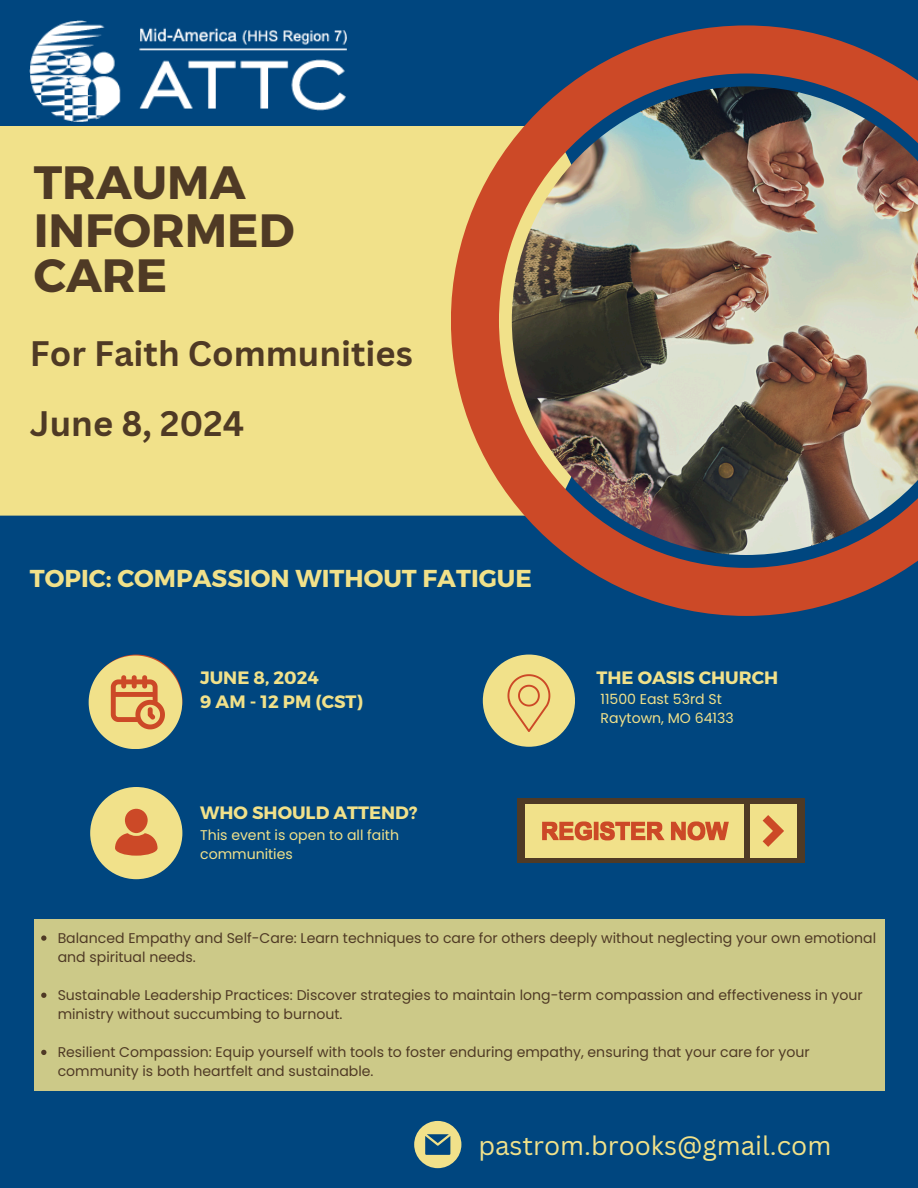
<style>
.page{position:relative;width:918px;height:1188px;background:#00467f}
.page>*{position:absolute;margin:0;border:0;box-sizing:border-box;transform-origin:0 0}
.t1{font:700 46.65px "Montserrat";color:#4f3a25}
.t2{font:700 34.5px "Canva Sans";color:#4f3a25}
.t3{font:26.1px "Canva Sans";color:#f1e18a}
.t4{font:700 24.45px "Montserrat";color:#f1e18a}
.t5{font:700 17.85px "Montserrat";color:#f1e18a}
.t6{font:14.1px/19px "Poppins";color:#4f3a25}
.t7{font:14.1px/19.2px "Poppins";color:#f1e18a}
</style>
<div class="page">
<div style="left:0;top:126px;width:451px;height:390px;background:#f1e18a"></div>
<img style="left:451px;top:25px;width:467px;height:591px">
<svg style="left:89px;top:656px;width:93px;height:93px"></svg>
<div style="left:90px;top:787px;width:92px;height:92px;background:#f1e18a;border-radius:50%"></div>
<div style="left:483px;top:655px;width:92px;height:92px;background:#f1e18a;border-radius:50%"></div>
<div style="left:34px;top:919px;width:850px;height:172px;background:#ccc988"></div>
<svg style="left:414px;top:1121px;width:47px;height:47px"></svg>
<svg style="left:507px;top:674px;width:43px;height:58px"></svg>
<div style="left:125px;top:809px;width:23px;height:24px;background:#cc4927;border-radius:50%"></div>
<svg style="left:115px;top:833px;width:43px;height:23px"></svg>
<div style="left:518px;top:799px;width:287px;height:64px;background:#4f3a25"></div>
<div style="left:526px;top:804px;width:218px;height:54px;background:#f1e18a"></div>
<div style="left:750px;top:804px;width:47px;height:54px;background:#f1e18a"></div>
<svg style="left:763px;top:815px;width:21px;height:32px"></svg>
<svg style="left:542px;top:821px;width:187px;height:19px"></svg>
<img style="left:30px;top:21px;width:316px;height:101px">
<svg style="left:41px;top:935px;width:5px;height:6px"></svg>
<svg style="left:41px;top:993px;width:5px;height:5px"></svg>
<svg style="left:41px;top:1050px;width:5px;height:5px"></svg>
<h1 class="t1" style="left:34px;top:153px;width:213px">TRAUMA</h1>
<h1 class="t1" style="left:34px;top:200px;width:262px">INFORMED</h1>
<h1 class="t1" style="left:34px;top:245px;width:135px">CARE</h1>
<h5 class="t2" style="left:30px;top:329px;width:384px">For Faith Communities</h5>
<p class="t2" style="left:30px;top:400px;width:216px">June 8, 2024</p>
<p class="t4" style="left:30px;top:563px;width:503px">TOPIC: COMPASSION WITHOUT FATIGUE</p>
<h2 class="t5" style="left:200px;top:666px;width:120px">JUNE 8, 2024</h2>
<p class="t5" style="left:200px;top:690px;width:164px">9 AM - 12 PM (CST)</p>
<h2 class="t5" style="left:200px;top:801px;width:219px">WHO SHOULD ATTEND?</h2>
<h3 class="t7" style="left:200px;top:825px;width:200px">This event is open to all faith communities</h3>
<p class="t5" style="left:597px;top:666px;width:183px">THE OASIS CHURCH</p>
<h5 class="t7" style="left:601px;top:690px;width:123px">11500 East 53rd St</h5>
<h5 class="t7" style="left:601px;top:709px;width:135px">Raytown, MO 64133</h5>
<p class="t6" style="left:58px;top:928px;width:820px">Balanced Empathy and Self-Care: Learn techniques to care for others deeply without neglecting your own emotional and spiritual needs.</p>
<h5 class="t6" style="left:58px;top:986px;width:806px">Sustainable Leadership Practices: Discover strategies to maintain long-term compassion and effectiveness in your ministry without succumbing to burnout.</h5>
<p class="t6" style="left:58px;top:1043px;width:754px">Resilient Compassion: Equip yourself with tools to foster enduring empathy, ensuring that your care for your community is both heartfelt and sustainable.</p>
<p class="t3" style="left:478px;top:1127px;width:354px">pastrom.brooks@gmail.com</p>
</div>
